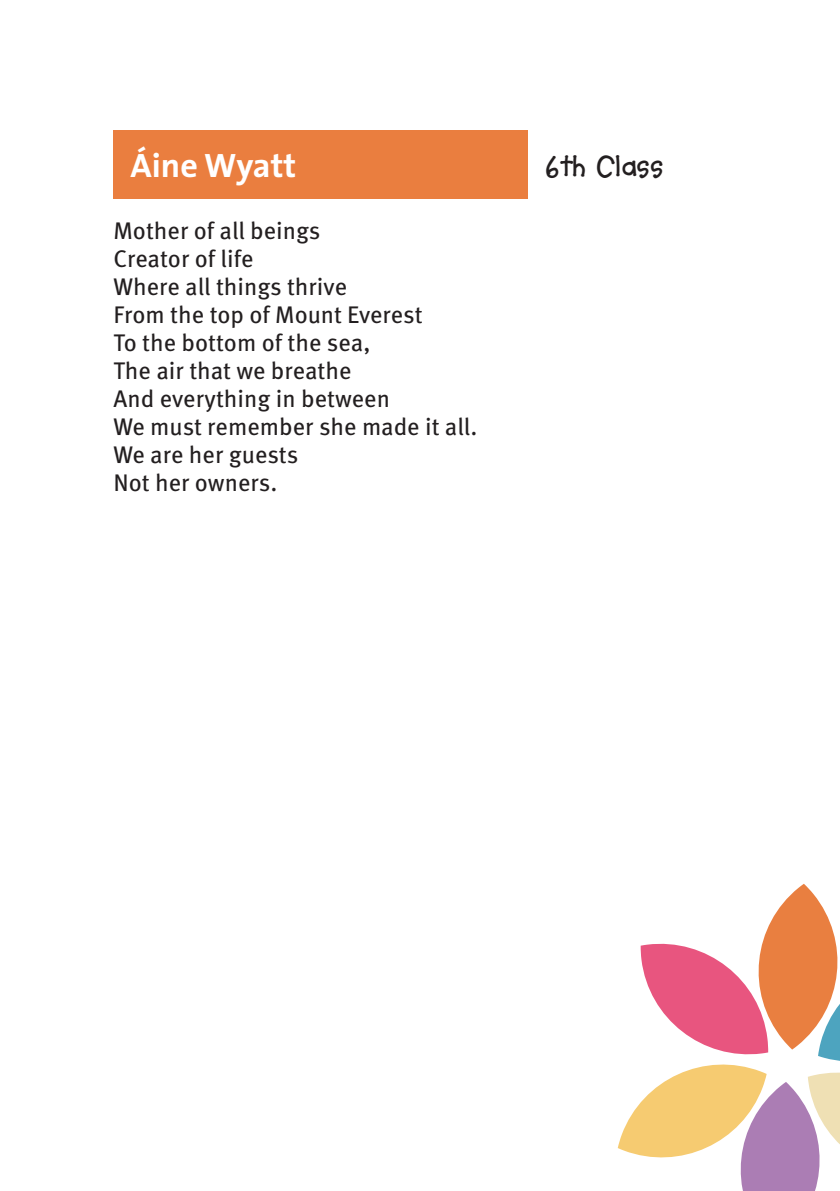
<style>
.page{position:relative;width:840px;height:1191px;background:#fff}
.page>*{position:absolute;margin:0;border:0;box-sizing:border-box;transform-origin:0 0}
.t1{font:700 34px "The Sans";color:#fff}
.t2{font:700 30px "Soup Bone";color:#231f20}
.t3{font:24px/28px "Meta Pro";color:#231f20}
</style>
<div class="page">
<svg style="left:617px;top:883px;width:222px;height:308px"></svg>
<div style="left:113px;top:130px;width:414px;height:68px;background:#ea7e3f"></div>
<h1 class="t1" style="left:130px;top:137px;width:167px">Áine Wyatt</h1>
<p class="t2" style="left:544px;top:150px;width:120px">6th Class</p>
<p class="t3" style="left:113px;top:218px;width:365px">Mother of all beings<br>Creator of life<br>Where all things thrive<br>From the top of Mount Everest<br>To the bottom of the sea,<br>The air that we breathe<br>And everything in between<br>We must remember she made it all.<br>We are her guests<br>Not her owners.</p>
</div>
